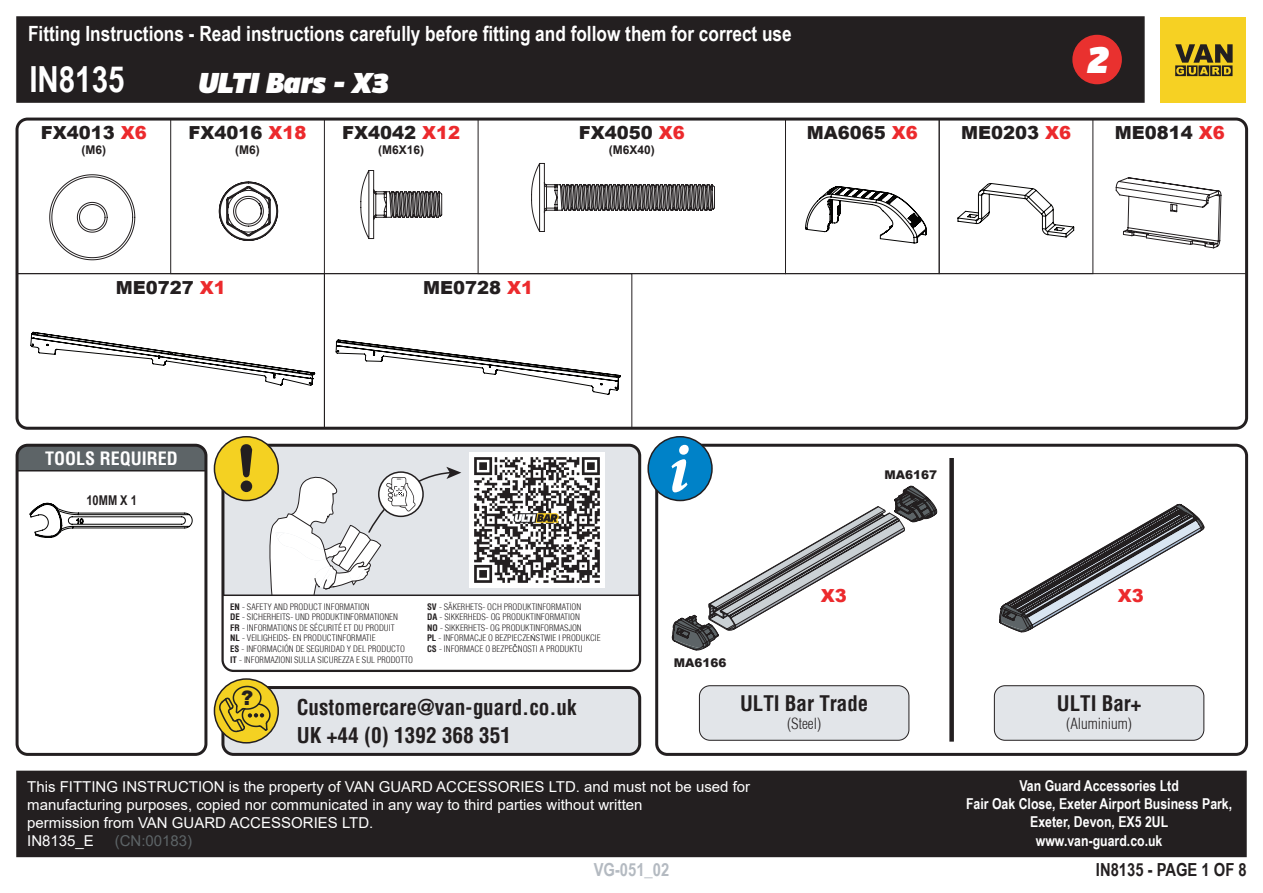
<style>
.page{position:relative;width:1263px;height:893px;background:#fff}
.page>*{position:absolute;margin:0;border:0;box-sizing:border-box;transform-origin:0 0}
.t1{font:italic 900 36.3px "Vinkel";color:#fff}
.t2{font:700 36px "Arial Narrow";color:#fff}
.t3{font:italic 900 27px "Vinkel";color:#fff}
.t4{font:700 condensed 21.3px/27.8px "Helvetica";color:#231f20}
.t5{font:700 21px "Arial Narrow";color:#fff}
.t6{font:700 condensed 21px "Helvetica";color:#231f20}
.t7{font:900 19.8px "Arial";color:#231f20}
.t8{font:900 18px "Arial";color:#231f20}
.t9{font:700 18px "Arial Narrow";color:#231f20}
.t10{font:700 condensed 18px "Helvetica";color:#fff}
.t11{font:700 18px "Arial Narrow";color:#b4bac1}
.t12{font:900 18px "Arial";color:#ec2a2d}
.t13{font:15px/18px "Arial";color:#fff}
.t14{font:700 15px/18px "Arial Narrow";color:#fff;text-align:center}
.t15{font:300 condensed 15px "Helvetica";color:#231f20}
.t16{font:15px "Arial";color:#5d6467}
.t17{font:700 13.5px "Arial Narrow";color:#231f20}
.t18{font:700 12px "Arial";color:#231f20}
.t19{font:900 12px "Arial";color:#231f20}
.t20{font:300 condensed 8.7px/10.5px "Helvetica";color:#231f20}
.s1{color:#ec2a2d}
.s2{font-weight:700}
.s3{font-family:"Myriad Pro";font-weight:400;font-stretch:normal}
.s4{font-family:"Arial Narrow";font-weight:400;font-stretch:normal}
</style>
<div class="page">
<svg style="left:360px;top:170px;width:82px;height:69px"></svg>
<svg style="left:49px;top:174px;width:86px;height:86px"></svg>
<svg style="left:531px;top:163px;width:184px;height:69px"></svg>
<svg style="left:1116px;top:177px;width:105px;height:71px"></svg>
<div style="left:16px;top:771px;width:1231px;height:86px;background:#231f20"></div>
<div style="left:16px;top:16px;width:1129px;height:87px;background:#231f20;border:2px solid #231f20"></div>
<div style="left:170px;top:119px;width:155px;height:155px;border:1px solid #231f20"></div>
<div style="left:478px;top:119px;width:308px;height:155px;border:1px solid #231f20"></div>
<div style="left:785px;top:119px;width:154px;height:155px;border:1px solid #231f20"></div>
<div style="left:939px;top:119px;width:154px;height:155px;border:1px solid #231f20"></div>
<svg style="left:16px;top:273px;width:1231px;height:156px"></svg>
<svg style="left:805px;top:186px;width:122px;height:57px"></svg>
<svg style="left:30px;top:503px;width:163px;height:35px"></svg>
<svg style="left:219px;top:182px;width:59px;height:59px"></svg>
<svg style="left:17px;top:273px;width:307px;height:156px"></svg>
<div style="left:324px;top:273px;width:308px;height:156px;border:1px solid #231f20"></div>
<svg style="left:957px;top:183px;width:117px;height:54px"></svg>
<div style="left:1161px;top:17px;width:85px;height:85px;background:#f6d123"></div>
<svg style="left:1175px;top:44px;width:57px;height:32px"></svg>
<div style="left:1071px;top:34px;width:52px;height:51px;background:#e9312f;border-radius:50%"></div>
<div style="left:1071px;top:33px;width:52px;height:53px;border:2px solid #231f20;border-radius:50%"></div>
<svg style="left:16px;top:444px;width:191px;height:28px;background:#5e6467"></svg>
<div style="left:16px;top:444px;width:191px;height:312px;border:3px solid #231f20;border-radius:11px"></div>
<div style="left:223px;top:687px;width:417px;height:67px;background:#e2e5e9;border-radius:11px"></div>
<div style="left:221px;top:686px;width:420px;height:70px;border:3px solid #231f20;border-radius:11px"></div>
<svg style="left:214px;top:437px;width:64px;height:63px"></svg>
<div style="left:214px;top:436px;width:65px;height:65px;border:2px solid #231f20;border-radius:50%"></div>
<svg style="left:214px;top:679px;width:64px;height:64px"></svg>
<div style="left:214px;top:678px;width:65px;height:66px;border:2px solid #231f20;border-radius:50%"></div>
<svg style="left:218px;top:685px;width:53px;height:48px;background:#c9ae26"></svg>
<div style="left:655px;top:444px;width:593px;height:312px;border:3px solid #231f20;border-radius:11px"></div>
<div style="left:648px;top:437px;width:64px;height:63px;background:#0082c8;border-radius:50%"></div>
<div style="left:647px;top:436px;width:66px;height:65px;border:2px solid #231f20;border-radius:50%"></div>
<div style="left:949px;top:458px;width:5px;height:284px;background:#231f20"></div>
<div style="left:699px;top:686px;width:210px;height:54px;background:#e2e5e9;border-radius:11px"></div>
<div style="left:699px;top:685px;width:210px;height:55px;border:1px solid #231f20;border-radius:11px"></div>
<div style="left:994px;top:686px;width:210px;height:54px;background:#e2e5e9;border-radius:11px"></div>
<div style="left:994px;top:685px;width:210px;height:55px;border:1px solid #231f20;border-radius:11px"></div>
<svg style="left:999px;top:503px;width:205px;height:130px"></svg>
<svg style="left:671px;top:445px;width:266px;height:206px"></svg>
<svg style="left:221px;top:444px;width:420px;height:228px"></svg>
<h3 class="t5" style="left:28px;top:18px;width:765px">Fitting Instructions - Read instructions carefully before fitting and follow them for correct use</h3>
<h2 class="t2" style="left:29px;top:52px;width:97px">IN8135</h2>
<h3 class="t3" style="left:198px;top:64px;width:192px">ULTI Bars - X3</h3>
<h1 class="t1" style="left:1087px;top:34px;width:22px">2</h1>
<h3 class="t8" style="left:41px;top:120px;width:108px">FX4013 <span class="s1">X6</span></h3>
<h3 class="t18" style="left:82px;top:141px;width:26px">(M6)</h3>
<h3 class="t8" style="left:189px;top:120px;width:120px">FX4016 <span class="s1">X18</span></h3>
<h3 class="t18" style="left:235px;top:141px;width:26px">(M6)</h3>
<h3 class="t8" style="left:342px;top:120px;width:120px">FX4042 <span class="s1">X12</span></h3>
<h3 class="t18" style="left:378px;top:141px;width:48px">(M6X16)</h3>
<h3 class="t8" style="left:579px;top:120px;width:108px">FX4050 <span class="s1">X6</span></h3>
<h3 class="t18" style="left:609px;top:141px;width:48px">(M6X40)</h3>
<h3 class="t8" style="left:807px;top:120px;width:113px">MA6065 <span class="s1">X6</span></h3>
<h3 class="t8" style="left:961px;top:120px;width:112px">ME0203 <span class="s1">X6</span></h3>
<h3 class="t8" style="left:1115px;top:120px;width:112px">ME0814 <span class="s1">X6</span></h3>
<h3 class="t8" style="left:116px;top:275px;width:112px">ME0727 <span class="s1">X1</span></h3>
<h3 class="t8" style="left:423px;top:275px;width:112px">ME0728 <span class="s1">X1</span></h3>
<h3 class="t10" style="left:45px;top:446px;width:134px">TOOLS REQUIRED</h3>
<h3 class="t17" style="left:86px;top:490px;width:52px">10MM X 1</h3>
<p class="t20" style="left:230px;top:601px;width:184px"><span class="s2">EN</span> - SAFETY AND PRODUCT INFORMATION<br><span class="s2">DE</span> - SICHERHEITS- UND PRODUKTINFORMATIONEN<br><span class="s2">FR</span> - INFORMATIONS DE SÉCURITÉ ET DU PRODUIT<br><span class="s2">NL</span> - VEILIGHEIDS- EN PRODUCTINFORMATIE<br><span class="s2">ES</span> - INFORMACIÓN DE SEGURIDAD Y DEL PRODUCTO <span class="s2">IT</span> - INFORMAZIONI SULLA SICUREZZA E SUL PRODOTTO</p>
<p class="t20" style="left:427px;top:601px;width:175px"><span class="s2">SV</span> - SÄKERHETS- OCH PRODUKTINFORMATION<br><span class="s2">DA</span> - SIKKERHEDS- OG PRODUKTINFORMATION<br><span class="s2">NO</span> - SIKKERHETS- OG PRODUKTINFORMASJON<br><span class="s2">PL</span> - INFORMACJE O BEZPIECZE<span class="s3">Ń</span>STWIE I PRODUKCIE <span class="s2">CS</span> - INFORMACE O BEZPE<span class="s4">Č</span>NOSTI A PRODUKTU</p>
<h3 class="t19" style="left:674px;top:654px;width:54px">MA6166</h3>
<h3 class="t19" style="left:884px;top:466px;width:54px">MA6167</h3>
<h3 class="t12" style="left:821px;top:582px;width:28px">X3</h3>
<h3 class="t12" style="left:1118px;top:582px;width:28px">X3</h3>
<h3 class="t7" style="left:241px;top:683px;width:14px">?</h3>
<h3 class="t4" style="left:297px;top:693px;width:281px">Customercare@van-guard.co.uk<br>UK +44 (0) 1392 368 351</h3>
<h3 class="t6" style="left:740px;top:690px;width:130px">ULTI Bar Trade</h3>
<h3 class="t15" style="left:787px;top:714px;width:36px">(Steel)</h3>
<p class="t13" style="left:27px;top:778px;width:724px">This FITTING INSTRUCTION is the property of VAN GUARD ACCESSORIES LTD. and must not be used for manufacturing purposes, copied nor communicated in any way to third parties without written<br>permission from VAN GUARD ACCESSORIES LTD.<br>IN8135_E</p>
<h3 class="t16" style="left:115px;top:831px;width:79px">(CN:00183)</h3>
<h3 class="t11" style="left:594px;top:856px;width:77px">VG-051_02</h3>
<h3 class="t6" style="left:1057px;top:690px;width:86px">ULTI Bar+</h3>
<h3 class="t15" style="left:1066px;top:714px;width:67px">(Aluminium)</h3>
<h3 class="t14" style="left:966px;top:776px;width:268px">Van Guard Accessories Ltd<br>Fair Oak Close, Exeter Airport Business Park,<br>Exeter, Devon, EX5 2UL</h3>
<h3 class="t14" style="left:1036px;top:831px;width:128px">www.van-guard.co.uk</h3>
<h3 class="t9" style="left:1096px;top:856px;width:152px">IN8135 - PAGE 1 OF 8</h3>
</div>
